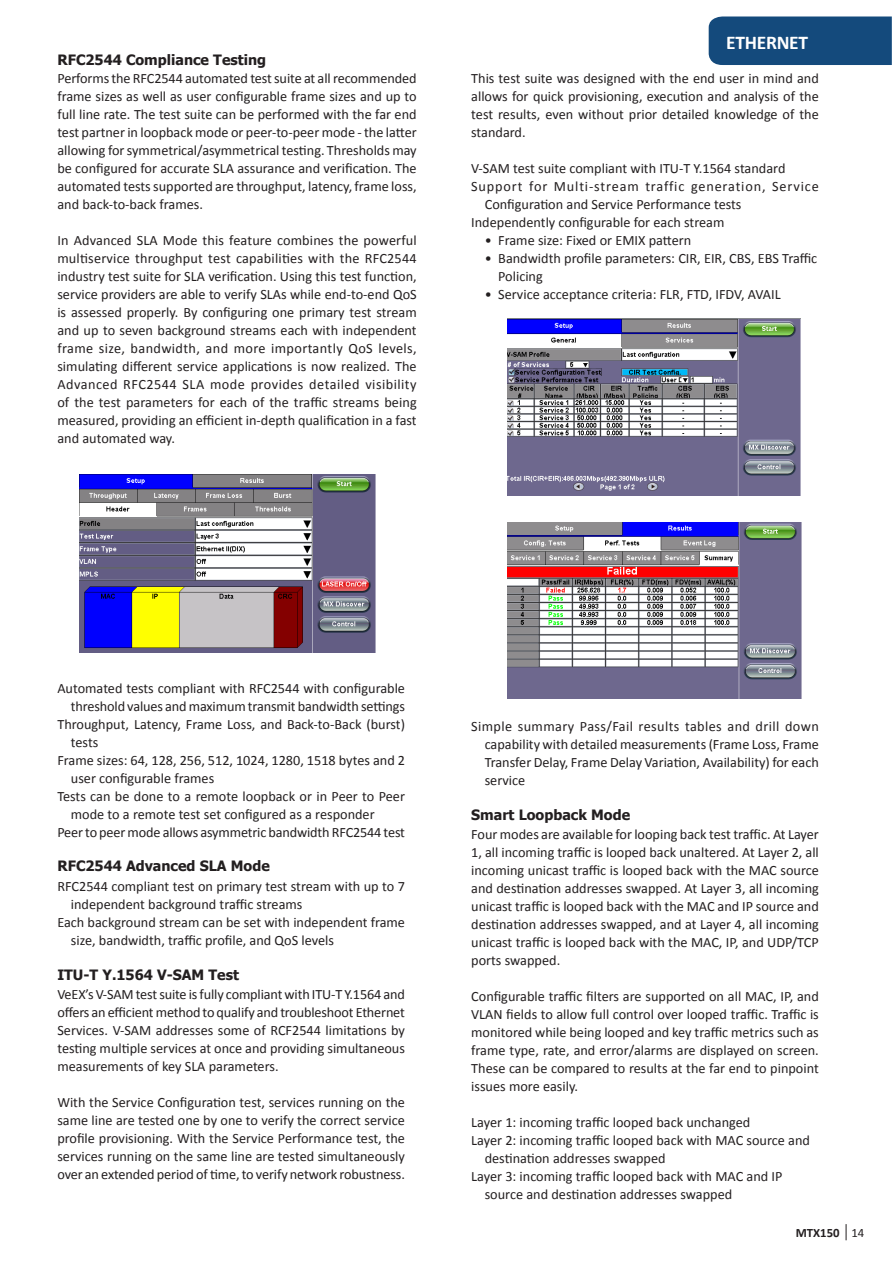
<style>
.page{position:relative;width:893px;height:1263px;background:#fff}
.page>*{position:absolute;margin:0;border:0;box-sizing:border-box;transform-origin:0 0}
.t1{font:700 19.5px "Calibri";letter-spacing:-.015em;color:#fff}
.t2{font:14.25px/18px "Calibri";color:#231f20;text-align:justify}
.t3{font:700 14.25px "Tahoma";color:#231f20}
.t4{font:14.25px "Calibri";letter-spacing:.06em;color:#231f20}
.t5{font:700 12.75px "Calibri";color:#231f20}
.s1{font-weight:400}
</style>
<div class="page">
<svg style="left:846px;top:1224px;width:1px;height:16px"></svg>
<div style="left:709px;top:17px;width:183px;height:48px;background:#144a7c"></div>
<img style="left:79px;top:474px;width:297px;height:178px">
<img style="left:507px;top:318px;width:294px;height:178px">
<img style="left:507px;top:523px;width:294px;height:176px">
<p class="t3" style="left:57px;top:50px;width:210px">RFC2544 Compliance Testing</p>
<p class="t2" style="left:57px;top:69px;width:361px">Performs the RFC2544 automated test suite at all recommended frame sizes as well as user configurable frame sizes and up to full line rate. The test suite can be performed with the far end test partner in loopback mode or peer-to-peer mode - the latter allowing for symmetrical/asymmetrical testing. Thresholds may be configured for accurate SLA assurance and verification. The automated tests supported are throughput, latency, frame loss, and back-to-back frames.</p>
<p class="t2" style="left:57px;top:231px;width:361px">In Advanced SLA Mode this feature combines the powerful multiservice throughput test capabilities with the RFC2544 industry test suite for SLA verification. Using this test function, service providers are able to verify SLAs while end-to-end QoS is assessed properly. By configuring one primary test stream and up to seven background streams each with independent frame size, bandwidth, and more importantly QoS levels, simulating different service applications is now realized. The Advanced RFC2544 SLA mode provides detailed visibility of the test parameters for each of the traffic streams being measured, providing an efficient in-depth qualification in a fast and automated way.</p>
<h1 class="t1" style="left:726px;top:29px;width:83px">ETHERNET</h1>
<p class="t2" style="left:471px;top:69px;width:349px">This test suite was designed with the end user in mind and allows for quick provisioning, execution and analysis of the test results, even without prior detailed knowledge of the standard.</p>
<p class="t2" style="left:471px;top:159px;width:316px">V-SAM test suite compliant with ITU-T Y.1564 standard</p>
<p class="t4" style="left:471px;top:177px;width:349px">Support for Multi-stream traffic generation, Service</p>
<p class="t2" style="left:485px;top:195px;width:258px">Configuration and Service Performance tests</p>
<p class="t2" style="left:471px;top:213px;width:255px">Independently configurable for each stream</p>
<p class="t2" style="left:485px;top:231px;width:208px">• Frame size: Fixed or EMIX pattern</p>
<p class="t2" style="left:498px;top:249px;width:321px;text-indent:-14px">• Bandwidth profile parameters: CIR, EIR, CBS, EBS Traffic<br>Policing</p>
<p class="t2" style="left:485px;top:285px;width:298px">• Service acceptance criteria: FLR, FTD, IFDV, AVAIL</p>
<p class="t2" style="left:57px;top:679px;width:349px">Automated tests compliant with RFC2544 with configurable</p>
<p class="t2" style="left:71px;top:697px;width:336px">threshold values and maximum transmit bandwidth settings</p>
<p class="t2" style="left:57px;top:715px;width:349px">Throughput, Latency, Frame Loss, and Back-to-Back (burst)</p>
<p class="t2" style="left:71px;top:733px;width:29px">tests</p>
<p class="t2" style="left:57px;top:751px;width:349px">Frame sizes: 64, 128, 256, 512, 1024, 1280, 1518 bytes and 2</p>
<p class="t2" style="left:71px;top:769px;width:145px">user configurable frames</p>
<p class="t2" style="left:57px;top:787px;width:349px">Tests can be done to a remote loopback or in Peer to Peer</p>
<p class="t2" style="left:71px;top:805px;width:305px">mode to a remote test set configured as a responder</p>
<p class="t2" style="left:57px;top:823px;width:349px">Peer to peer mode allows asymmetric bandwidth RFC2544 test</p>
<p class="t3" style="left:57px;top:856px;width:214px">RFC2544 Advanced SLA Mode</p>
<p class="t2" style="left:57px;top:876px;width:349px">RFC2544 compliant test on primary test stream with up to 7</p>
<p class="t2" style="left:71px;top:894px;width:233px">independent background traffic streams</p>
<p class="t2" style="left:57px;top:912px;width:349px">Each background stream can be set with independent frame</p>
<p class="t2" style="left:71px;top:930px;width:265px">size, bandwidth, traffic profile, and QoS levels</p>
<p class="t3" style="left:57px;top:964px;width:183px">ITU-T Y.1564 V-SAM Test</p>
<p class="t2" style="left:57px;top:985px;width:349px">VeEX’s V-SAM test suite is fully compliant with ITU-T Y.1564 and offers an efficient method to qualify and troubleshoot Ethernet Services. V-SAM addresses some of RCF2544 limitations by testing multiple services at once and providing simultaneous measurements of key SLA parameters.</p>
<p class="t2" style="left:57px;top:1093px;width:349px">With the Service Configuration test, services running on the same line are tested one by one to verify the correct service profile provisioning. With the Service Performance test, the services running on the same line are tested simultaneously over an extended period of time, to verify network robustness.</p>
<p class="t2" style="left:485px;top:717px;width:336px;text-indent:-14px">Simple summary Pass/Fail results tables and drill down capability with detailed measurements (Frame Loss, Frame Transfer Delay, Frame Delay Variation, Availability) for each service</p>
<p class="t3" style="left:471px;top:805px;width:160px">Smart Loopback Mode</p>
<p class="t2" style="left:471px;top:825px;width:349px">Four modes are available for looping back test traffic. At Layer 1, all incoming traffic is looped back unaltered. At Layer 2, all incoming unicast traffic is looped back with the MAC source and destination addresses swapped. At Layer 3, all incoming unicast traffic is looped back with the MAC and IP source and destination addresses swapped, and at Layer 4, all incoming unicast traffic is looped back with the MAC, IP, and UDP/TCP ports swapped.</p>
<p class="t2" style="left:471px;top:987px;width:349px">Configurable traffic filters are supported on all MAC, IP, and VLAN fields to allow full control over looped traffic. Traffic is monitored while being looped and key traffic metrics such as frame type, rate, and error/alarms are displayed on screen.<br>These can be compared to results at the far end to pinpoint issues more easily.</p>
<p class="t2" style="left:471px;top:1113px;width:281px">Layer 1: incoming traffic looped back unchanged</p>
<p class="t2" style="left:471px;top:1131px;width:340px">Layer 2: incoming traffic looped back with MAC source and</p>
<p class="t2" style="left:485px;top:1149px;width:182px">destination addresses swapped</p>
<p class="t2" style="left:471px;top:1167px;width:313px">Layer 3: incoming traffic looped back with MAC and IP</p>
<p class="t2" style="left:485px;top:1185px;width:249px">source and destination addresses swapped</p>
<p class="t5" style="left:796px;top:1223px;width:70px">MTX150 <span class="s1">14</span></p>
</div>
